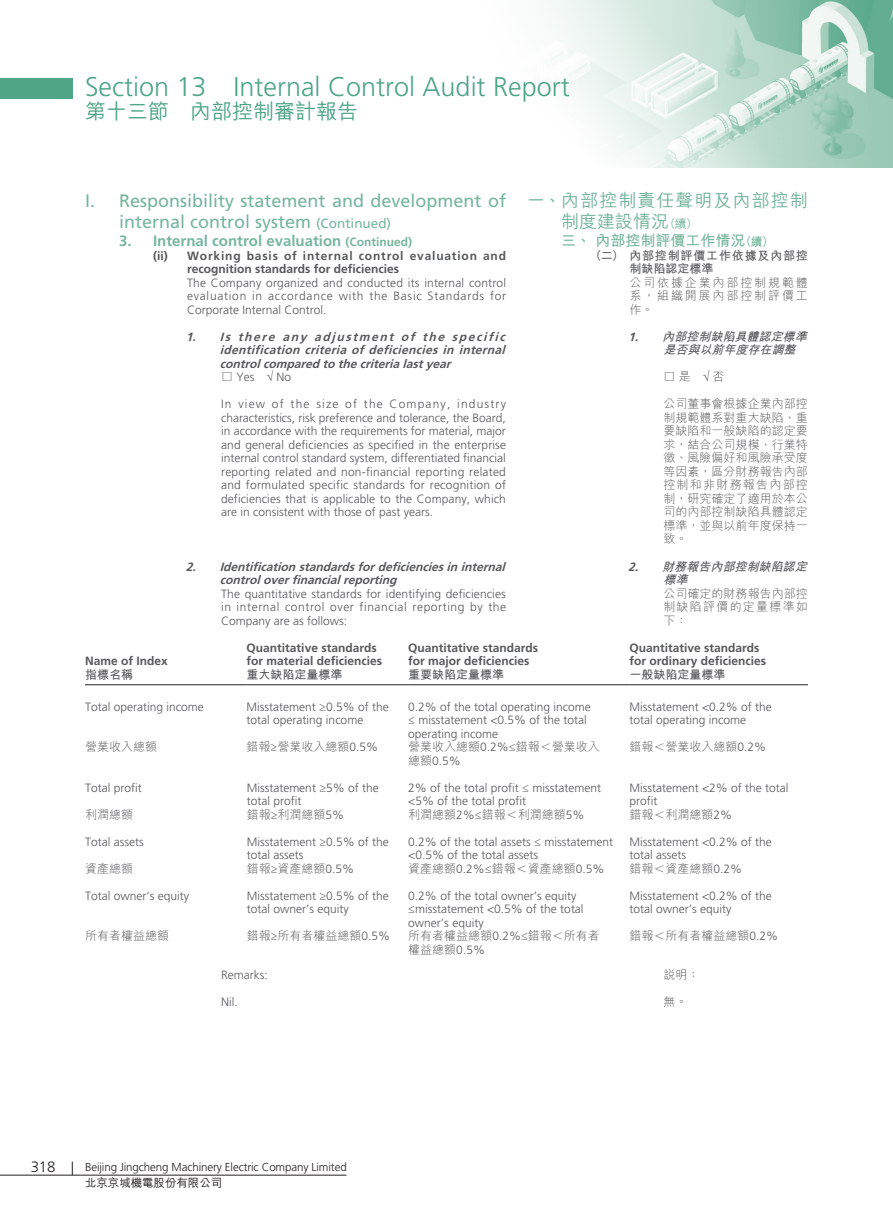
<style>
.page{position:relative;width:893px;height:1212px;background:#fff}
.page>*{position:absolute;margin:0;border:0;box-sizing:border-box;transform-origin:0 0}
.t1{font:300 27px "Frutiger LT Std";color:#4fa586}
.t2{font:500 21px "M Hei HK";color:#4fa586}
.t3{font:18px/21px "Frutiger LT Std";color:#76b69d}
.t4{font:500 18px/21px "M Hei HK";letter-spacing:.06em;color:#76b69d}
.t5{font:700 15px "Frutiger LT Std";color:#76b69d}
.t6{font:700 15px "M Hei HK";color:#76b69d}
.t7{font:300 15px "Frutiger LT Std";color:#231f20}
.t8{font:300 12px/13.5px "Frutiger LT Std";color:#57585a}
.t9{font:300 12px/13.5px "M Hei HK";color:#57585a;text-align:justify}
.t10{font:italic 700 12px/13.5px "Frutiger LT Std";color:#57585a;text-align:justify}
.t11{font:700 12px/13.5px "Frutiger LT Std";color:#57585a}
.t12{font:700 12px/13.5px "Frutiger LT Std";letter-spacing:.07em;color:#57585a}
.t13{font:italic 700 12px/13.5px "M Hei HK";color:#57585a}
.t14{font:700 12px "M Hei HK";color:#57585a}
.t15{font:700 12px/13.5px "M Hei HK";letter-spacing:.07em;color:#57585a}
.t16{font:300 11.55px "Frutiger LT Std";letter-spacing:-.01em;color:#231f20}
.t17{font:500 11.55px "M Hei HK";letter-spacing:-.01em;color:#231f20}
.s1{font-size:13.5px}
.s2{font-size:12px}
.s3{font-family:"M Hei HK"}
.s4{font-family:"Frutiger LT Std"}
</style>
<div class="page">
<img style="left:72px;top:0;width:821px;height:168px">
<svg style="left:72px;top:1161px;width:1px;height:14px"></svg>
<hr style="left:0;top:1175px;width:346px;height:1px;background:#231f20">
<hr style="left:85px;top:684px;width:162px;height:1px;background:#231f20">
<hr style="left:247px;top:684px;width:161px;height:1px;background:#231f20">
<hr style="left:408px;top:684px;width:221px;height:1px;background:#231f20">
<hr style="left:629px;top:684px;width:179px;height:1px;background:#231f20">
<div style="left:0;top:78px;width:72px;height:21px;background:#4fa586"></div>
<h1 class="t1" style="left:85px;top:71px;width:486px">Section 13 Internal Control Audit Report</h1>
<h2 class="t2" style="left:85px;top:96px;width:274px">第十三節 內部控制審計報告</h2>
<h3 class="t3" style="left:119px;top:191px;width:388px;text-indent:-34px">I. Responsibility statement and development of internal control system <span class="s1">(Continued)</span></h3>
<p class="t5" style="left:119px;top:232px;width:295px">3. Internal control evaluation <span class="s2">(Continued)</span></p>
<p class="t11" style="left:153px;top:249px;width:16px">(ii)</p>
<p class="t12" style="left:187px;top:249px;width:321px">Working basis of internal control evaluation and recognition standards for deficiencies</p>
<p class="t8" style="left:187px;top:276px;width:321px;text-align:justify">The Company organized and conducted its internal control evaluation in accordance with the Basic Standards for Corporate Internal Control.</p>
<p class="t10" style="left:220px;top:330px;width:290px;text-indent:-34px">1. Is there any adj ustment of the specific identification criteria of deficiencies in internal controlcompared to thecriterialastyear</p>
<p class="t8" style="left:221px;top:371px;width:71px"><span class="s3">□</span> Yes √ No</p>
<p class="t8" style="left:221px;top:398px;width:286px;text-align:justify">In view of the size of the Company, industry characteristics, risk preference and tolerance, the Board, in accordance with the requirements for material, major and general deficiencies as specified in the enterprise internal control standard system, differentiated financial reporting related and non-financial reporting related and formulated specific standards for recognition of deficiencies that is applicable to the Company, which are in consistent with those of past years.</p>
<p class="t10" style="left:220px;top:560px;width:290px;text-indent:-34px">2. Identification standardsfordeficienciesin internal controloverfinancialreporting</p>
<p class="t8" style="left:221px;top:587px;width:287px;text-align:justify">The quantitative standards for identifying deficiencies in internal control over financial reporting by the Company are as follows:</p>
<h3 class="t4" style="left:561px;top:189px;width:248px;text-indent:-34px">一、內部控制責任聲明及內部控制制度建設情況<span class="s2">（續）</span></h3>
<p class="t6" style="left:561px;top:230px;width:214px">三、內部控制評價工作情況<span class="s2">（續）</span></p>
<p class="t15" style="left:629px;top:248px;width:180px;text-indent:-39px">（二）內部控制評價工作依據及內部控制缺陷認定標準</p>
<p class="t9" style="left:629px;top:275px;width:180px">公司依據企業內部控制規範體系，組織開展內部控制評價工作。</p>
<p class="t13" style="left:663px;top:329px;width:149px;text-indent:-35px"><span class="s4">1.</span> 內部控制缺陷具體認定標準是否與以前年度存在調整</p>
<p class="t9" style="left:663px;top:370px;width:63px">□是 √否</p>
<p class="t9" style="left:663px;top:397px;width:146px">公司董事會根據企業內部控制規範體系對重大缺陷、重要缺陷和一般缺陷的認定要求，結合公司規模、行業特徵、風險偏好和風險承受度等因素，區分財務報告內部控制和非財務報告內部控制，研究確定了適用於本公司的內部控制缺陷具體認定標準，並與以前年度保持一致。</p>
<p class="t13" style="left:663px;top:558px;width:149px;text-indent:-35px"><span class="s4">2.</span> 財務報告內部控制缺陷認定標準</p>
<p class="t9" style="left:663px;top:586px;width:146px">公司確定的財務報告內部控制缺陷評價的定量標準如下：</p>
<p class="t11" style="left:247px;top:641px;width:137px">Quantitative standards for material deficiencies</p>
<p class="t11" style="left:408px;top:641px;width:132px">Quantitative standards for major deficiencies</p>
<p class="t11" style="left:629px;top:641px;width:138px">Quantitative standards for ordinary deficiencies</p>
<p class="t11" style="left:85px;top:654px;width:84px">Name of Index</p>
<p class="t14" style="left:85px;top:665px;width:49px">指標名稱</p>
<p class="t14" style="left:247px;top:665px;width:97px">重大缺陷定量標準</p>
<p class="t14" style="left:408px;top:665px;width:97px">重要缺陷定量標準</p>
<p class="t14" style="left:629px;top:665px;width:97px">一般缺陷定量標準</p>
<p class="t8" style="left:85px;top:700px;width:120px">Total operating income</p>
<p class="t8" style="left:247px;top:700px;width:144px">Misstatement ≥0.5% of the total operating income</p>
<p class="t8" style="left:408px;top:700px;width:184px">0.2% of the total operating income ≤ misstatement &lt;0.5% of the total operating income</p>
<p class="t8" style="left:629px;top:700px;width:144px">Misstatement &lt;0.2% of the total operating income</p>
<p class="t9" style="left:85px;top:739px;width:73px">營業收入總額</p>
<p class="t9" style="left:247px;top:739px;width:133px">錯報<span class="s4">≥</span>營業收入總額<span class="s4">0.5%</span></p>
<p class="t9" style="left:408px;top:739px;width:193px">營業收入總額<span class="s4">0.2%≤</span>錯報＜營業收入</p>
<p class="t8" style="left:408px;top:754px;width:54px"><span class="s3">總額</span>0.5%</p>
<p class="t9" style="left:629px;top:739px;width:138px">錯報＜營業收入總額<span class="s4">0.2%</span></p>
<p class="t8" style="left:85px;top:781px;width:58px">Total profit</p>
<p class="t8" style="left:247px;top:781px;width:134px">Misstatement ≥5% of the total profit</p>
<p class="t8" style="left:408px;top:781px;width:194px">2% of the total profit ≤ misstatement &lt;5% of the total profit</p>
<p class="t8" style="left:629px;top:781px;width:161px">Misstatement &lt;2% of the total profit</p>
<p class="t9" style="left:85px;top:807px;width:49px">利潤總額</p>
<p class="t9" style="left:247px;top:807px;width:99px">錯報<span class="s4">≥</span>利潤總額<span class="s4">5%</span></p>
<p class="t9" style="left:408px;top:807px;width:178px">利潤總額<span class="s4">2%≤</span>錯報＜利潤總額<span class="s4">5%</span></p>
<p class="t9" style="left:629px;top:807px;width:104px">錯報＜利潤總額<span class="s4">2%</span></p>
<p class="t8" style="left:85px;top:835px;width:60px">Total assets</p>
<p class="t8" style="left:247px;top:835px;width:144px">Misstatement ≥0.5% of the total assets</p>
<p class="t8" style="left:408px;top:835px;width:206px">0.2% of the total assets ≤ misstatement &lt;0.5% of the total assets</p>
<p class="t8" style="left:629px;top:835px;width:144px">Misstatement &lt;0.2% of the total assets</p>
<p class="t9" style="left:85px;top:861px;width:49px">資產總額</p>
<p class="t9" style="left:247px;top:861px;width:109px">錯報<span class="s4">≥</span>資產總額<span class="s4">0.5%</span></p>
<p class="t9" style="left:408px;top:861px;width:198px">資產總額<span class="s4">0.2%≤</span>錯報＜資產總額<span class="s4">0.5%</span></p>
<p class="t9" style="left:629px;top:861px;width:114px">錯報＜資產總額<span class="s4">0.2%</span></p>
<p class="t8" style="left:85px;top:889px;width:106px">Total owner’s equity</p>
<p class="t8" style="left:247px;top:889px;width:144px">Misstatement ≥0.5% of the total owner’s equity</p>
<p class="t8" style="left:408px;top:889px;width:177px">0.2% of the total owner’s equity ≤misstatement &lt;0.5% of the total owner’s equity</p>
<p class="t8" style="left:629px;top:889px;width:144px">Misstatement &lt;0.2% of the total owner’s equity</p>
<p class="t9" style="left:85px;top:928px;width:85px">所有者權益總額</p>
<p class="t9" style="left:247px;top:928px;width:145px">錯報<span class="s4">≥</span>所有者權益總額<span class="s4">0.5%</span></p>
<p class="t9" style="left:408px;top:928px;width:193px">所有者權益總額<span class="s4">0.2%≤</span>錯報＜所有者權益總額<span class="s4">0.5%</span></p>
<p class="t9" style="left:629px;top:928px;width:150px">錯報＜所有者權益總額<span class="s4">0.2%</span></p>
<p class="t9" style="left:663px;top:967px;width:37px">說明：</p>
<p class="t9" style="left:663px;top:994px;width:25px">無。</p>
<p class="t8" style="left:221px;top:968px;width:48px">Remarks:</p>
<p class="t8" style="left:221px;top:995px;width:18px">Nil.</p>
<p class="t7" style="left:31px;top:1158px;width:26px">318</p>
<p class="t16" style="left:85px;top:1160px;width:263px">Beijing Jingcheng Machinery Electric Company Limited</p>
<p class="t17" style="left:85px;top:1174px;width:139px">北京京城機電股份有限公司</p>
</div>
